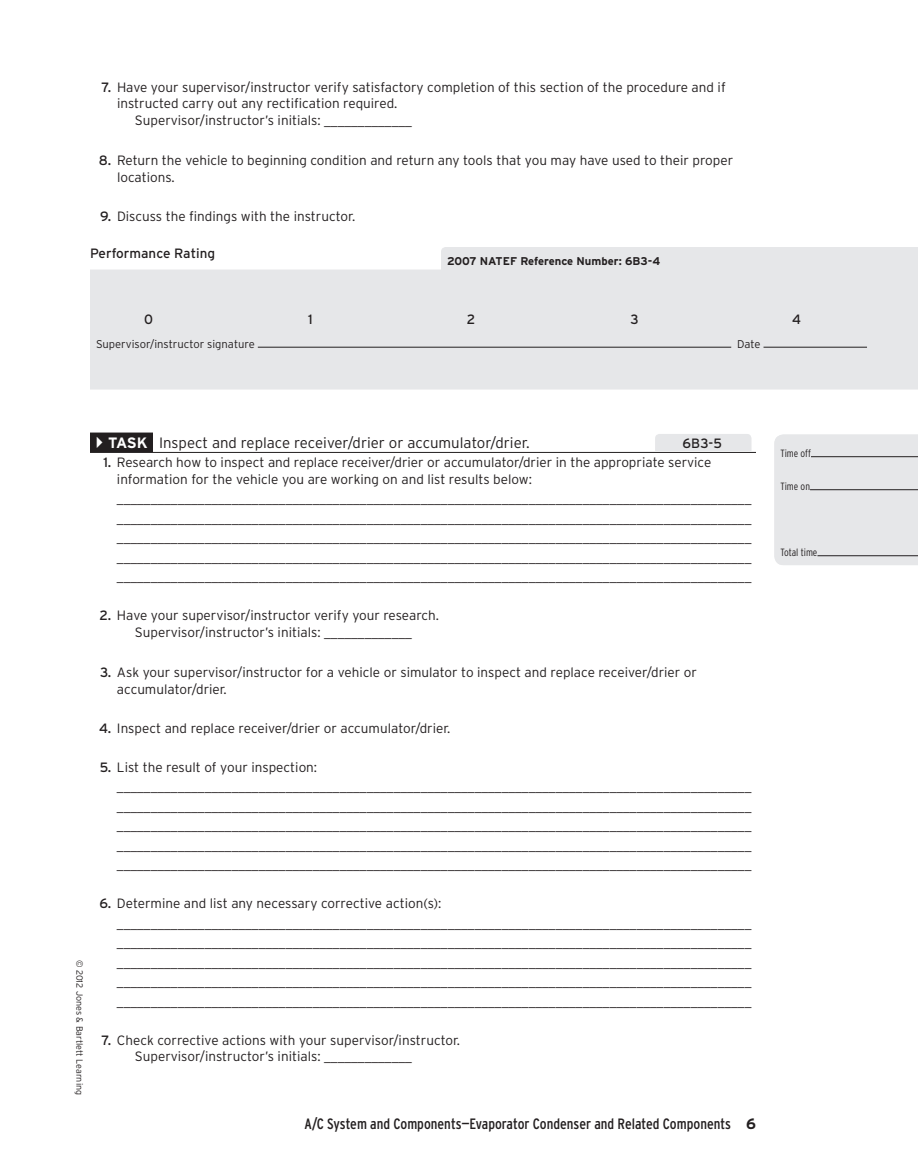
<style>
.page{position:relative;width:918px;height:1175px;background:#fff}
.page>*{position:absolute;margin:0;border:0;box-sizing:border-box;transform-origin:0 0}
.t1{font:condensed 15px "Interstate";color:#231f20}
.t2{font:300 15px "Interstate";color:#231f20}
.t3{font:300 13.5px/19.5px "Interstate";color:#231f20}
.t4{font:13.5px "Interstate";color:#231f20}
.t5{font:300 11.25px "Interstate";color:#231f20}
.t6{font:700 11.25px "Interstate";color:#231f20}
.t7{font:300 condensed 10.5px "Interstate";color:#231f20}
.t8{font:300 9px "Interstate";color:#231f20}
.s1{font-weight:400}
.s2{font-weight:700;color:#fff}
.s3{font-weight:700;font-stretch:normal}
</style>
<div class="page">
<div style="left:90px;top:432px;width:63px;height:20px;background:#231f20"></div>
<hr style="left:90px;top:452px;width:666px;height:1px;background:#231f20">
<svg style="left:90px;top:247px;width:828px;height:142px;background:#e7e8ea"></svg>
<hr style="left:258px;top:347px;width:473px;height:1px;background:#231f20">
<hr style="left:764px;top:347px;width:103px;height:1px;background:#231f20">
<div style="left:655px;top:434px;width:97px;height:17px;background:#e6e7e9"></div>
<div style="left:774px;top:434px;width:144px;height:131px;background:#e6e7e9"></div>
<hr style="left:811px;top:456px;width:107px;height:1px;background:#231f20">
<hr style="left:810px;top:489px;width:108px;height:1px;background:#231f20">
<hr style="left:817px;top:555px;width:101px;height:1px;background:#231f20">
<p class="t3" style="left:102px;top:77px;width:626px"><span class="s1">7.</span> Have your supervisor/instructor verify satisfactory completion of this section of the procedure and if</p>
<p class="t3" style="left:117px;top:94px;width:282px">instructed carry out any rectification required.</p>
<p class="t3" style="left:135px;top:110px;width:278px">Supervisor/instructor’s initials: _____________</p>
<p class="t3" style="left:117px;top:152px;width:618px;line-height:16.5px;text-indent:-18px"><span class="s1">8.</span> Return the vehicle to beginning condition and return any tools that you may have used to their proper locations.</p>
<p class="t3" style="left:100px;top:206px;width:257px"><span class="s1">9.</span> Discuss the findings with the instructor.</p>
<p class="t4" style="left:90px;top:245px;width:127px">Performance Rating</p>
<p class="t6" style="left:447px;top:255px;width:215px">2007 NATEF Reference Number: 6B3-4</p>
<p class="t4" style="left:144px;top:311px;width:10px">0</p>
<p class="t4" style="left:308px;top:311px;width:6px">1</p>
<p class="t4" style="left:467px;top:311px;width:10px">2</p>
<p class="t4" style="left:630px;top:311px;width:10px">3</p>
<p class="t4" style="left:792px;top:311px;width:11px">4</p>
<p class="t5" style="left:96px;top:337px;width:160px">Supervisor/instructor signature</p>
<p class="t5" style="left:737px;top:337px;width:25px">Date</p>
<p class="t8" style="left:85px;top:959px;width:137px;rotate:90deg">© 2012 Jones &amp; Bartlett Learning</p>
<p class="t2" style="left:108px;top:434px;width:423px"><span class="s2">Task</span> Inspect and replace receiver/drier or accumulator/drier.</p>
<p class="t4" style="left:683px;top:435px;width:41px">6B3-5</p>
<p class="t3" style="left:117px;top:454px;width:596px;line-height:16.5px;text-indent:-14px"><span class="s1">1.</span> Research how to inspect and replace receiver/drier or accumulator/drier in the appropriate service information for the vehicle you are working on and list results below:</p>
<p class="t3" style="left:117px;top:488px;width:636px;text-align:justify">______________________________________________________________________________________________ ______________________________________________________________________________________________ ______________________________________________________________________________________________ ______________________________________________________________________________________________ ______________________________________________________________________________________________</p>
<p class="t3" style="left:135px;top:607px;width:306px;line-height:16.5px;text-indent:-36px"><span class="s1">2.</span> Have your supervisor/instructor verify your research.<br>Supervisor/instructor’s initials: _____________</p>
<p class="t3" style="left:117px;top:664px;width:582px;line-height:16.5px;text-indent:-17px"><span class="s1">3.</span> Ask your supervisor/instructor for a vehicle or simulator to inspect and replace receiver/drier or accumulator/drier.</p>
<p class="t3" style="left:99px;top:718px;width:353px"><span class="s1">4.</span> Inspect and replace receiver/drier or accumulator/drier.</p>
<p class="t3" style="left:117px;top:757px;width:636px;text-indent:-17px"><span class="s1">5.</span> List the result of your inspection: ______________________________________________________________________________________________ ______________________________________________________________________________________________ ______________________________________________________________________________________________ ______________________________________________________________________________________________ ______________________________________________________________________________________________</p>
<p class="t3" style="left:117px;top:893px;width:636px;text-indent:-18px"><span class="s1">6.</span> Determine and list any necessary corrective action(s): ______________________________________________________________________________________________ ______________________________________________________________________________________________ ______________________________________________________________________________________________ ______________________________________________________________________________________________ ______________________________________________________________________________________________</p>
<p class="t3" style="left:135px;top:1031px;width:327px;line-height:16.5px;text-indent:-33px"><span class="s1">7.</span> Check corrective actions with your supervisor/instructor.<br>Supervisor/instructor’s initials: _____________</p>
<p class="t1" style="left:305px;top:1114px;width:453px">A/C System and Components—Evaporator Condenser and Related Components <span class="s3">6</span></p>
<p class="t7" style="left:780px;top:447px;width:32px">Time off</p>
<p class="t7" style="left:780px;top:480px;width:31px">Time on</p>
<p class="t7" style="left:780px;top:546px;width:39px">Total time</p>
</div>
